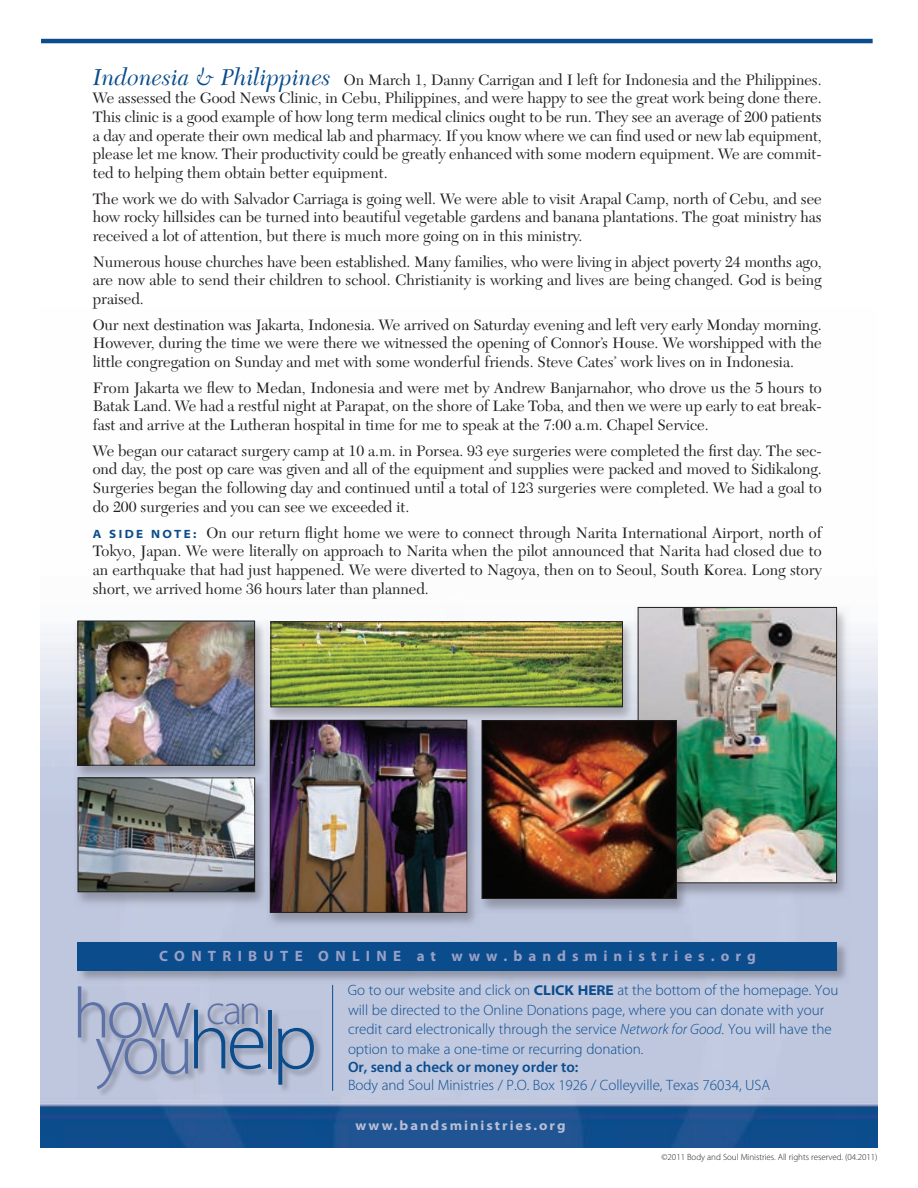
<style>
.page{position:relative;width:918px;height:1188px;background:#fff}
.page>*{position:absolute;margin:0;border:0;box-sizing:border-box;transform-origin:0 0}
.t1{font:300 82.5px "Myriad Pro";color:#0b4c8c}
.t2{font:300 72px "Myriad Pro";color:#5c71a5}
.t3{font:300 42px "Myriad Pro";color:#5c71a5}
.t4{font:15.75px/18.8px "New Caledonia";color:#231f20;text-align:justify}
.t5{font:300 15px/19.5px "Myriad Pro";color:#0b4c8c}
.t6{font:700 15px "Myriad Pro";letter-spacing:.4em;color:#99a0c5}
.t7{font:600 15px "Myriad Pro";color:#0b4c8c}
.t8{font:700 semi-expanded 13.5px "Myriad Pro";letter-spacing:.15em;color:#babfd8}
.t9{font:300 9px "Myriad Pro";letter-spacing:-.005em;color:#231f20}
.s1{font-style:italic;font-size:24px;color:#0b4c8c}
.s2{font-family:"Myriad Pro";font-weight:700;font-stretch:semi-expanded;font-size:12px;color:#0b4c8c}
.s3{font-weight:700;font-stretch:semi-expanded;font-size:14.25px}
.s4{font-style:italic}
.s5{font-size:72px;color:#5c71a5}
</style>
<div class="page">
<img style="left:41px;top:622px;width:836px;height:525px">
<div style="left:77px;top:941px;width:773px;height:42px;background:#231f20;opacity:.3"></div>
<div style="left:78px;top:942px;width:759px;height:28px;background:#0b4c8c"></div>
<div style="left:78px;top:986px;width:122px;height:112px;background:#231f20;opacity:.3"></div>
<div style="left:194px;top:1010px;width:129px;height:84px;background:#231f20;opacity:.3"></div>
<div style="left:207px;top:1003px;width:61px;height:31px;background:#231f20;opacity:.3"></div>
<hr style="left:332px;top:985px;width:1px;height:106px;background:#0b4c8c">
<hr style="left:41px;top:39px;width:832px;height:4px;background:#0b4c8c">
<div style="left:634px;top:606px;width:215px;height:292px;background:#231f20;opacity:.3"></div>
<img style="left:640px;top:609px;width:195px;height:272px">
<div style="left:638px;top:607px;width:199px;height:276px;border:1px solid #231f20"></div>
<div style="left:478px;top:720px;width:211px;height:194px;background:#231f20;opacity:.3"></div>
<img style="left:484px;top:722px;width:191px;height:175px">
<div style="left:482px;top:720px;width:195px;height:179px;border:1px solid #231f20"></div>
<div style="left:74px;top:620px;width:194px;height:161px;background:#231f20;opacity:.3"></div>
<img style="left:80px;top:623px;width:173px;height:140px">
<div style="left:78px;top:621px;width:177px;height:144px;border:1px solid #231f20"></div>
<div style="left:267px;top:621px;width:368px;height:102px;background:#231f20;opacity:.3"></div>
<img style="left:273px;top:623px;width:348px;height:82px">
<div style="left:271px;top:621px;width:352px;height:86px;border:1px solid #231f20"></div>
<div style="left:266px;top:719px;width:213px;height:209px;background:#231f20;opacity:.3"></div>
<img style="left:272px;top:722px;width:193px;height:189px">
<div style="left:270px;top:720px;width:197px;height:193px;border:1px solid #231f20"></div>
<div style="left:74px;top:777px;width:194px;height:130px;background:#231f20;opacity:.3"></div>
<img style="left:80px;top:780px;width:173px;height:110px">
<div style="left:78px;top:778px;width:177px;height:114px;border:1px solid #231f20"></div>
<p class="t4" style="left:93px;top:70px;width:731px"><span class="s1">Indonesia &amp; Philippines</span> On March 1, Danny Carrigan and I left for Indonesia and the Philippines.<br>We assessed the Good News Clinic, in Cebu, Philippines, and were happy to see the great work being done there.<br>This clinic is a good example of how long term medical clinics ought to be run. They see an average of 200 patients a day and operate their own medical lab and pharmacy. If you know where we can find used or new lab equipment, please let me know. Their productivity could be greatly enhanced with some modern equipment. We are commit&shy;ted to helping them obtain better equipment.</p>
<p class="t4" style="left:93px;top:190px;width:731px">The work we do with Salvador Carriaga is going well. We were able to visit Arapal Camp, north of Cebu, and see how rocky hillsides can be turned into beautiful vegetable gardens and banana plantations. The goat ministry has received a lot of attention, but there is much more going on in this ministry.</p>
<p class="t4" style="left:93px;top:252px;width:731px">Numerous house churches have been established. Many families, who were living in abject poverty 24 months ago, are now able to send their children to school. Christianity is working and lives are being changed. God is being praised.</p>
<p class="t4" style="left:93px;top:315px;width:731px">Our next destination was Jakarta, Indonesia. We arrived on Saturday evening and left very early Monday morning.<br>However, during the time we were there we witnessed the opening of Connor’s House. We worshipped with the little congregation on Sunday and met with some wonderful friends. Steve Cates’ work lives on in Indonesia.</p>
<p class="t4" style="left:93px;top:378px;width:731px">From Jakarta we flew to Medan, Indonesia and were met by Andrew Banjarnahor, who drove us the 5 hours to Batak Land. We had a restful night at Parapat, on the shore of Lake Toba, and then we were up early to eat break&shy;fast and arrive at the Lutheran hospital in time for me to speak at the 7:00 a.m. Chapel Service.</p>
<p class="t4" style="left:93px;top:441px;width:731px">We began our cataract surgery camp at 10 a.m. in Porsea. 93 eye surgeries were completed the first day. The sec&shy;ond day, the post op care was given and all of the equipment and supplies were packed and moved to Sidikalong.<br>Surgeries began the following day and continued until a total of 123 surgeries were completed. We had a goal to do 200 surgeries and you can see we exceeded it.</p>
<p class="t4" style="left:93px;top:523px;width:731px"><span class="s2">A S I D E N O T E :</span> On our return flight home we were to connect through Narita International Airport, north of Tokyo, Japan. We were literally on approach to Narita when the pilot announced that Narita had closed due to an earthquake that had just happened. We were diverted to Nagoya, then on to Seoul, South Korea. Long story short, we arrived home 36 hours later than planned.</p>
<p class="t6" style="left:159px;top:948px;width:598px">CONTRIBUTE ONLINE at www.bandsministries.org</p>
<p class="t5" style="left:348px;top:981px;width:492px">Go to our website and click on <span class="s3">CLICK HERE</span> at the bottom of the homepage. You will be directed to the Online Donations page, where you can donate with your credit card electronically through the service <span class="s4">Network for Good.</span> You will have the option to make a one-time or recurring donation.</p>
<p class="t7" style="left:348px;top:1058px;width:232px">Or, send a check or money order to:</p>
<p class="t5" style="left:348px;top:1075px;width:424px">Body and Soul Ministries / P.O. Box 1926 / Colleyville, Texas 76034, USA</p>
<h2 class="t2" style="left:72px;top:974px;width:121px">how</h2>
<h3 class="t3" style="left:206px;top:987px;width:57px">can</h3>
<h1 class="t1" style="left:95px;top:996px;width:224px"><span class="s5">you</span>help</h1>
<p class="t8" style="left:355px;top:1118px;width:212px">www.bandsministries.org</p>
<p class="t9" style="left:662px;top:1152px;width:217px">©2011 Body and Soul Ministries. All rights reserved. (04.2011)</p>
</div>
